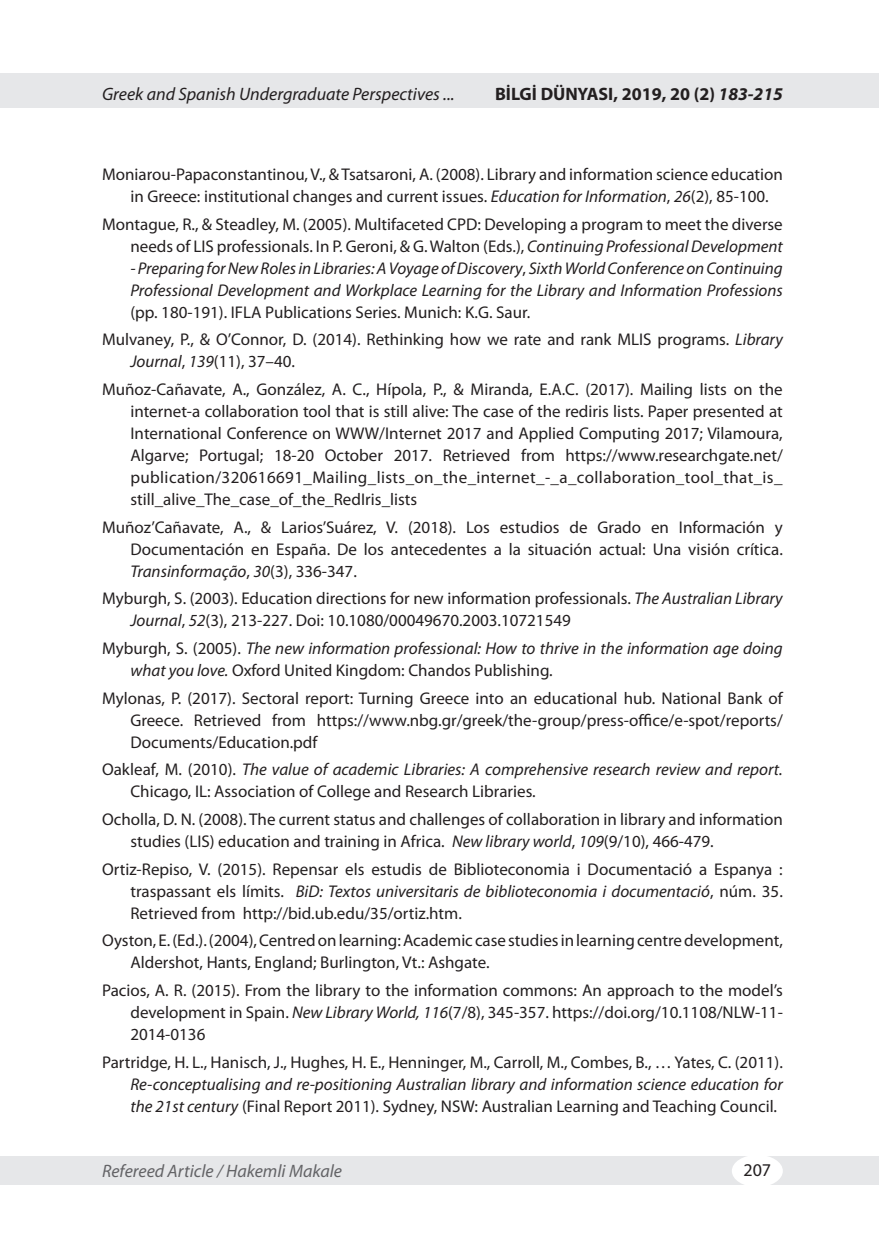
<style>
.page{position:relative;width:879px;height:1253px;background:#fff}
.page>*{position:absolute;margin:0;border:0;box-sizing:border-box;transform-origin:0 0}
.t1{font:italic 18px "Myriad Pro";color:#231f20}
.t2{font:700 18px "Myriad Pro";color:#231f20}
.t3{font:italic 18px "Myriad Pro";color:#636366}
.t4{font:18px "Myriad Pro";color:#231f20}
.t5{font:17px/22px "Myriad Pro";color:#231f20}
.t6{font:italic 17px/22px "Myriad Pro";color:#231f20}
.s1{font-style:italic}
.s2{font-style:normal}
</style>
<div class="page">
<div style="left:0;top:74px;width:879px;height:34px;background:#e6e7e9"></div>
<div style="left:0;top:1156px;width:879px;height:28px;background:#e6e7e9"></div>
<div style="left:732px;top:1155px;width:51px;height:32px;background:#fff;border-radius:50%"></div>
<p class="t1" style="left:102px;top:83px;width:354px">Greek and Spanish Undergraduate Perspectives ...</p>
<p class="t2" style="left:495px;top:82px;width:289px">BİLGİ DÜNYASI, 2019, 20 (2) <span class="s1">183-215</span></p>
<p class="t5" style="left:130px;top:163px;width:654px;text-indent:-28px">Moniarou-Papaconstantinou, V., &amp; Tsatsaroni, A. (2008). Library and information science education in Greece: institutional changes and current issues. <span class="s1">Education for Information</span>, <span class="s1">26</span>(2), 85-100.</p>
<p class="t5" style="left:102px;top:213px;width:682px;text-align:right">Montague, R., &amp; Steadley, M. (2005). Multifaceted CPD: Developing a program to meet the diverse needs of LIS professionals. In P. Geroni, &amp; G. Walton (Eds.), <span class="s1">Continuing Professional Development</span></p>
<p class="t6" style="left:130px;top:257px;width:654px">- Preparing for New Roles in Libraries: A Voyage of Discovery<span class="s2">,</span> Sixth World Conference on Continuing<br>Professional Development and Workplace Learning for the Library and Information Professions</p>
<p class="t5" style="left:102px;top:298px;width:682px;line-height:27.6px;text-indent:28px">(pp. 180-191). IFLA Publications Series. Munich: K.G. Saur.<br>Mulvaney, P., &amp; O’Connor, D. (2014). Rethinking how we rate and rank MLIS programs. <span class="s1">Library</span></p>
<p class="t5" style="left:102px;top:348px;width:682px;line-height:27.6px;text-indent:28px"><span class="s1">Journal</span>, <span class="s1">139</span>(11), 37–40.<br>Muñoz-Cañavate, A., González, A. C., Hípola, P., &amp; Miranda, E.A.C. (2017). Mailing lists on the</p>
<p class="t5" style="left:130px;top:400px;width:654px;text-align:justify">internet-a collaboration tool that is still alive: The case of the rediris lists. Paper presented at International Conference on WWW/Internet 2017 and Applied Computing 2017; Vilamoura, Algarve; Portugal; 18-20 October 2017. Retrieved from https://www.researchgate.net/ publication/320616691_Mailing_lists_on_the_internet_-_a_collaboration_tool_that_is_ still_alive_The_case_of_the_RedIris_lists</p>
<p class="t5" style="left:130px;top:516px;width:654px;text-align:justify;text-indent:-28px">Muñoz’Cañavate, A., &amp; Larios’Suárez, V. (2018). Los estudios de Grado en Información y Documentación en España. De los antecedentes a la situación actual: Una visión crítica.<br><span class="s1">Transinformação</span>, <span class="s1">30</span>(3), 336-347.</p>
<p class="t5" style="left:130px;top:587px;width:654px;text-indent:-28px">Myburgh, S. (2003). Education directions for new information professionals. <span class="s1">The Australian Library<br>Journal</span>, <span class="s1">52</span>(3), 213-227. Doi: 10.1080/00049670.2003.10721549</p>
<p class="t6" style="left:130px;top:637px;width:654px;text-indent:-28px"><span class="s2">Myburgh, S. (2005).</span> The new information professional: How to thrive in the information age doing what you love. <span class="s2">Oxford United Kingdom: Chandos Publishing.</span></p>
<p class="t5" style="left:130px;top:687px;width:654px;text-align:justify;text-indent:-28px">Mylonas, P. (2017). Sectoral report: Turning Greece into an educational hub. National Bank of Greece. Retrieved from https://www.nbg.gr/greek/the-group/press-office/e-spot/reports/ Documents/Education.pdf</p>
<p class="t5" style="left:130px;top:758px;width:654px;text-indent:-28px">Oakleaf, M. (2010). <span class="s1">The value of academic Libraries: A comprehensive research review and report.<br></span>Chicago, IL: Association of College and Research Libraries.</p>
<p class="t5" style="left:130px;top:808px;width:654px;text-indent:-28px">Ocholla, D. N. (2008). The current status and challenges of collaboration in library and information studies (LIS) education and training in Africa. <span class="s1">New library world</span>, <span class="s1">109</span>(9/10), 466-479.</p>
<p class="t5" style="left:130px;top:858px;width:654px;text-align:justify;text-indent:-28px">Ortiz-Repiso, V. (2015). Repensar els estudis de Biblioteconomia i Documentació a Espanya : traspassant els límits. <span class="s1">BiD: Textos universitaris de biblioteconomia i documentació</span>, núm. 35.<br>Retrieved from http://bid.ub.edu/35/ortiz.htm.</p>
<p class="t5" style="left:130px;top:929px;width:654px;text-indent:-28px">Oyston, E. (Ed.). (2004), Centred on learning: Academic case studies in learning centre development,<br>Aldershot, Hants, England; Burlington, Vt.: Ashgate.</p>
<p class="t5" style="left:130px;top:979px;width:654px;text-align:justify;text-indent:-28px">Pacios, A. R. (2015). From the library to the information commons: An approach to the model’s development in Spain. <span class="s1">New Library World, 116</span>(7/8), 345-357. https://doi.org/10.1108/NLW-11- 2014-0136</p>
<p class="t5" style="left:102px;top:1051px;width:682px">Partridge, H. L., Hanisch, J., Hughes, H. E., Henninger, M., Carroll, M., Combes, B., … Yates, C. (2011).</p>
<p class="t6" style="left:130px;top:1073px;width:654px">Re-conceptualising and re-positioning Australian library and information science education for the 21st century <span class="s2">(Final Report 2011). Sydney, NSW: Australian Learning and Teaching Council.</span></p>
<p class="t3" style="left:102px;top:1160px;width:241px">Refereed Article / Hakemli Makale</p>
<p class="t4" style="left:743px;top:1159px;width:29px">207</p>
</div>
